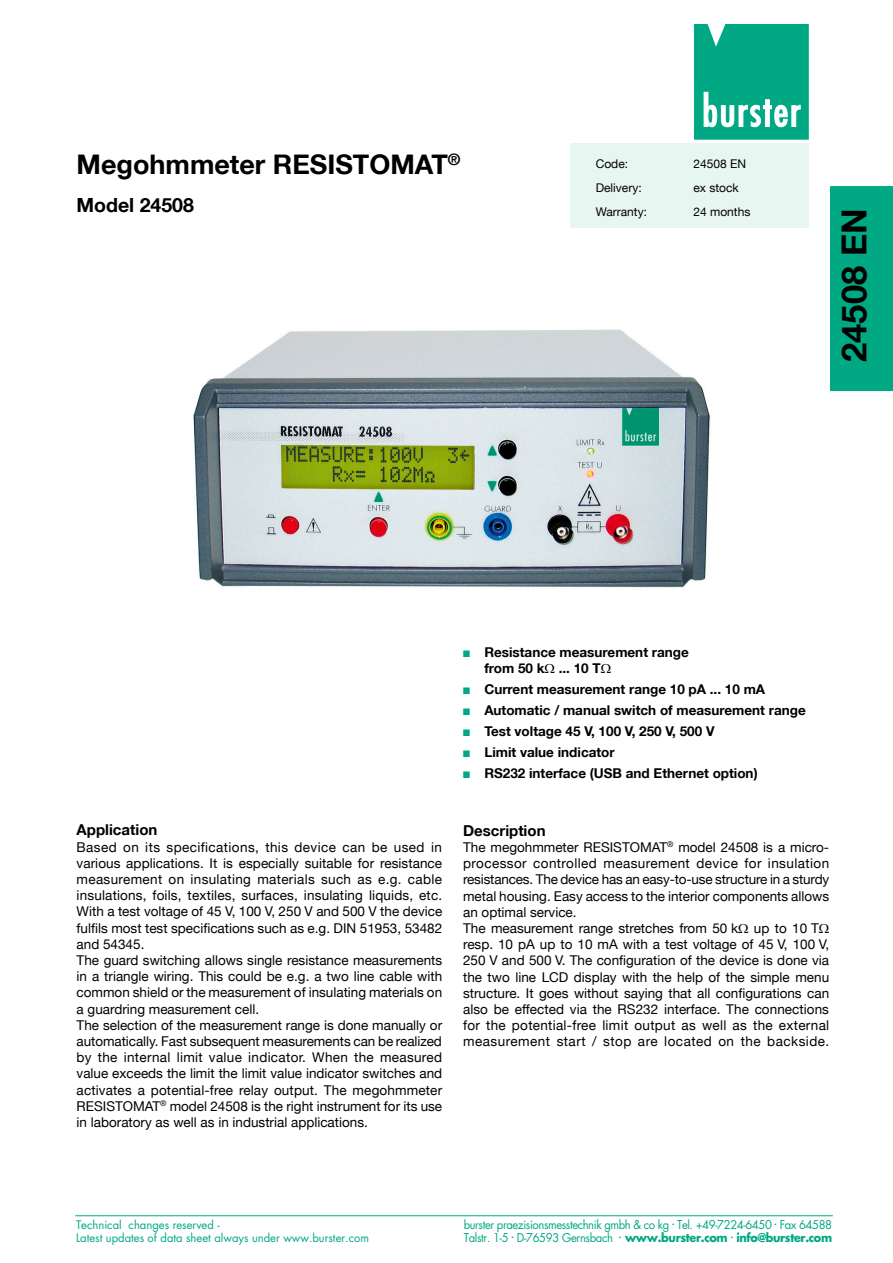
<style>
.page{position:relative;width:893px;height:1263px;background:#fff}
.page>*{position:absolute;margin:0;border:0;box-sizing:border-box;transform-origin:0 0}
.t1{font:700 34.5px "Helvetica Neue LT";color:#000}
.t2{font:700 27px "Helvetica Neue LT";color:#000}
.t3{font:700 19.5px "Helvetica Neue LT";color:#000}
.t4{font:700 15px "Helvetica Neue LT";color:#000}
.t5{font:13.5px/16.2px "Helvetica Neue LT";color:#000}
.t6{font:700 13.5px/21px "Helvetica Neue LT";color:#000}
.t7{font:12px "Helvetica Neue LT";color:#000}
.t8{font:11.85px/13.5px "Futura LT";letter-spacing:-.035em;color:#00a883;scale:.95 1}
.t9{font:11.55px/13.5px "Futura LT";color:#00a883}
.s1{font-family:"Monotype Sorts";font-weight:400;font-size:9px;color:#00a883}
.s2{font-weight:700}
</style>
<div class="page">
<img style="left:193px;top:329px;width:517px;height:260px">
<div style="left:694px;top:24px;width:114px;height:115px;background:#00a883"></div>
<div style="left:694px;top:24px;width:115px;height:116px;border:1px solid #00a883"></div>
<svg style="left:708px;top:24px;width:18px;height:23px"></svg>
<svg style="left:703px;top:92px;width:98px;height:35px"></svg>
<div style="left:570px;top:143px;width:239px;height:85px;background:#e8f6f1"></div>
<div style="left:830px;top:186px;width:63px;height:205px;background:#00a883"></div>
<hr style="left:75px;top:1215px;width:758px;height:1px;background:#00a883">
<h2 class="t2" style="left:77px;top:147px;width:386px">Megohmmeter RESISTOMAT<sup>®</sup></h2>
<h3 class="t3" style="left:77px;top:193px;width:119px">Model 24508</h3>
<p class="t7" style="left:596px;top:156px;width:34px">Code:</p>
<p class="t7" style="left:693px;top:156px;width:54px">24508 EN</p>
<p class="t7" style="left:596px;top:180px;width:47px">Delivery:</p>
<p class="t7" style="left:693px;top:180px;width:47px">ex stock</p>
<p class="t7" style="left:596px;top:204px;width:53px">Warranty:</p>
<p class="t7" style="left:693px;top:204px;width:58px">24 months</p>
<h1 class="t1" style="left:833px;top:362px;width:155px;rotate:-90deg">24508 EN</h1>
<p class="t4" style="left:77px;top:821px;width:82px">Application</p>
<p class="t5" style="left:77px;top:838px;width:367px">Based on its specifications, this device can be used in various applications. It is especially suitable for resistance measurement on insulating materials such as e.g. cable insulations, foils, textiles, surfaces, insulating liquids, etc.<br>With a test voltage of 45 V, 100 V, 250 V and 500 V the device fulfils most test specifications such as e.g. DIN 51953, 53482 and 54345.<br>The guard switching allows single resistance measurements in a triangle wiring. This could be e.g. a two line cable with common shield or the measurement of insulating materials on a guardring measurement cell.<br>The selection of the measurement range is done manually or automatically. Fast subsequent measurements can be realized by the internal limit value indicator. When the measured value exceeds the limit the limit value indicator switches and activates a potential-free relay output. The megohmmeter RESISTOMAT<sup>®</sup> model 24508 is the right instrument for its use in laboratory as well as in industrial applications.</p>
<p class="t6" style="left:484px;top:643px;width:206px;line-height:16.2px;text-indent:-21px"><span class="s1">N</span> Resistance measurement range from 50 k ... 10 T</p>
<p class="t6" style="left:463px;top:678px;width:344px"><span class="s1">N</span> Current measurement range 10 pA ... 10 mA<br><span class="s1">N</span> Automatic / manual switch of measurement range <span class="s1">N</span> Test voltage 45 V, 100 V, 250 V, 500 V<br><span class="s1">N</span> Limit value indicator<br><span class="s1">N</span> RS232 interface (USB and Ethernet option)</p>
<p class="t4" style="left:463px;top:821px;width:84px">Description</p>
<p class="t5" style="left:463px;top:839px;width:368px">The megohmmeter RESISTOMAT<sup>®</sup> model 24508 is a micro&shy;processor controlled measurement device for insulation resistances. The device has an easy-to-use structure in a sturdy metal housing. Easy access to the interior components allows an optimal service.<br>The measurement range stretches from 50 k up to 10 T resp. 10 pA up to 10 mA with a test voltage of 45 V, 100 V, 250 V and 500 V. The configuration of the device is done via the two line LCD display with the help of the simple menu structure. It goes without saying that all configurations can also be effected via the RS232 interface. The connections for the potential-free limit output as well as the external measurement start / stop are located on the backside.</p>
<p class="t9" style="left:76px;top:1218px;width:295px">Technical changes reserved -<br>Latest updates of data sheet always under www.burster.com</p>
<p class="t8" style="left:464px;top:1218px;width:389px">burster praezisionsmesstechnik gmbh &amp; co kg <sup>.</sup> Tel. +49-7224-6450 <sup>.</sup> Fax 64588<br>Talstr. 1-5 <sup>.</sup> D-76593 Gernsbach <sup>.</sup> <span class="s2">www.burster.com</span> <sup>.</sup> <span class="s2">info@burster.com</span></p>
</div>
